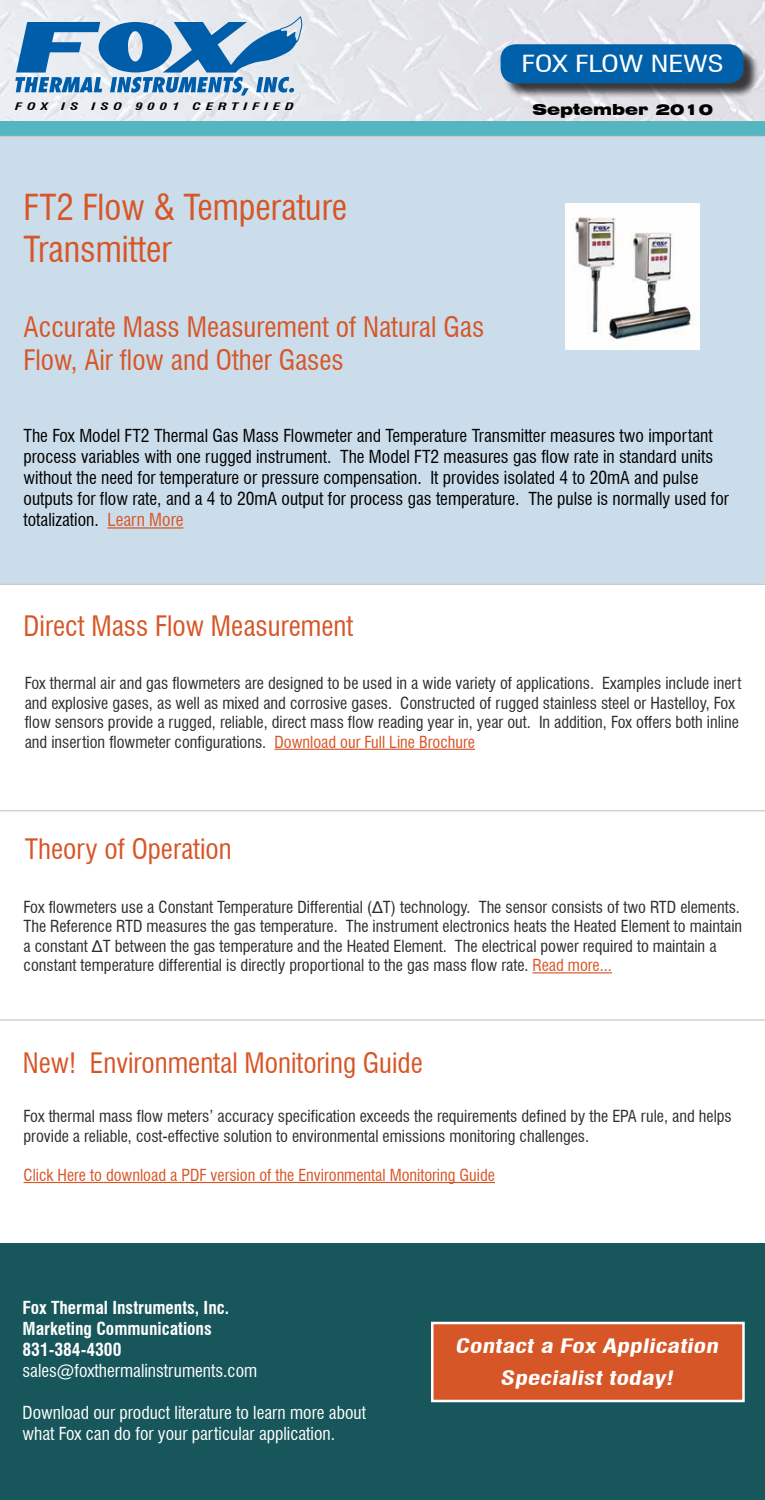
<style>
.page{position:relative;width:765px;height:1500px;background:#fff}
.page>*{position:absolute;margin:0;border:0;box-sizing:border-box;transform-origin:0 0}
.t1{font:condensed 35px/42px "Swiss 721 BT";color:#d75627}
.t2{font:condensed 27.5px/33px "Swiss 721 BT";color:#d75627}
.t3{font:condensed 23px "Swiss 721 BT";color:#fff;scale:1.33 1}
.t4{font:italic 700 condensed 19.38px/31.5px "Swiss 721 BT";color:#fff;text-align:center;scale:1.35 1}
.t5{font:condensed 17.5px/21px "Swiss 721 BT";color:#000}
.t6{font:condensed 17.5px/21px "Swiss 721 BT";color:#fff}
.t7{font:700 condensed 17.5px/21px "Swiss 721 BT";color:#fff}
.t8{font:condensed 16.25px/19.5px "Swiss 721 BT";color:#2e2e2f}
.t9{font:condensed 16.25px "Swiss 721 BT";color:#d75627}
.t10{font:900 expanded 15px "Swiss 721 BT";color:#000}
.t11{font:italic 700 condensed 10.12px "Swiss 721 BT";letter-spacing:.32em;color:#000;scale:1.47 1}
.s1{color:#d75627}
</style>
<div class="page">
<img style="left:0;top:0;width:765px;height:122px">
<svg style="left:15px;top:16px;width:287px;height:80px;background:#7aa7ce"></svg>
<div style="left:502px;top:46px;width:257px;height:53px;background:#000;opacity:.75"></div>
<div style="left:501px;top:44px;width:243px;height:39px;background:#0061aa;border-radius:15px"></div>
<div style="left:0;top:122px;width:765px;height:16px;background:#55b6c2"></div>
<div style="left:0;top:136px;width:765px;height:449px;background:#cbddeb"></div>
<img style="left:566px;top:204px;width:133px;height:145px">
<hr style="left:107px;top:527px;width:76px;height:2px;background:#d75627">
<hr style="left:274px;top:749px;width:201px;height:1px;background:#d75627">
<hr style="left:0;top:810px;width:765px;height:1px;background:#c9c9c8">
<hr style="left:533px;top:972px;width:79px;height:1px;background:#d75627">
<hr style="left:0;top:1019px;width:765px;height:2px;background:#c9c9c8">
<hr style="left:24px;top:1182px;width:471px;height:1px;background:#d75627">
<div style="left:0;top:1244px;width:765px;height:256px;background:#17565a"></div>
<div style="left:431px;top:1322px;width:314px;height:80px;background:#d75627;border:2px solid #fff"></div>
<p class="t11" style="left:15px;top:100px;width:24px">FOX</p>
<p class="t11" style="left:61px;top:100px;width:13px">I S</p>
<p class="t11" style="left:92px;top:100px;width:22px">ISO</p>
<p class="t11" style="left:135px;top:100px;width:31px">9001</p>
<p class="t11" style="left:193px;top:100px;width:70px">CERTIFIED</p>
<h1 class="t1" style="left:24px;top:186px;width:325px">FT2 Flow &amp; Temperature<br>Transmitter</h1>
<h2 class="t2" style="left:24px;top:311px;width:462px">Accurate Mass Measurement of Natural Gas<br>Flow, Air flow and Other Gases</h2>
<h3 class="t3" style="left:522px;top:50px;width:154px">FOX FLOW NEWS</h3>
<p class="t10" style="left:533px;top:100px;width:182px">September 2010</p>
<p class="t5" style="left:24px;top:425px;width:707px">The Fox Model FT2 Thermal Gas Mass Flowmeter and Temperature Transmitter measures two important process variables with one rugged instrument. The Model FT2 measures gas flow rate in standard units without the need for temperature or pressure compensation. It provides isolated 4 to 20mA and pulse outputs for flow rate, and a 4 to 20mA output for process gas temperature. The pulse is normally used for totalization. <span class="s1">Learn More</span></p>
<h2 class="t2" style="left:24px;top:609px;width:331px">Direct Mass Flow Measurement</h2>
<p class="t8" style="left:25px;top:674px;width:718px">Fox thermal air and gas flowmeters are designed to be used in a wide variety of applications. Examples include inert and explosive gases, as well as mixed and corrosive gases. Constructed of rugged stainless steel or Hastelloy, Fox flow sensors provide a rugged, reliable, direct mass flow reading year in, year out. In addition, Fox offers both inline and insertion flowmeter configurations. <span class="s1">Download our Full Line Brochure</span></p>
<h2 class="t2" style="left:25px;top:833px;width:209px">Theory of Operation</h2>
<p class="t8" style="left:24px;top:897px;width:720px">Fox flowmeters use a Constant Temperature Differential (∆T) technology. The sensor consists of two RTD elements.<br>The Reference RTD measures the gas temperature. The instrument electronics heats the Heated Element to maintain a constant ∆T between the gas temperature and the Heated Element. The electrical power required to maintain a constant temperature differential is directly proportional to the gas mass flow rate. <span class="s1">Read more...</span></p>
<h2 class="t2" style="left:23px;top:1046px;width:402px">New! Environmental Monitoring Guide</h2>
<p class="t8" style="left:24px;top:1107px;width:710px">Fox thermal mass flow meters’ accuracy specification exceeds the requirements defined by the EPA rule, and helps provide a reliable, cost-effective solution to environmental emissions monitoring challenges.</p>
<p class="t9" style="left:24px;top:1165px;width:473px">Click Here to download a PDF version of the Environmental Monitoring Guide</p>
<p class="t7" style="left:22px;top:1297px;width:208px">Fox Thermal Instruments, Inc.<br>Marketing Communications<br>831-384-4300</p>
<p class="t6" style="left:22px;top:1360px;width:236px">sales@foxthermalinstruments.com</p>
<p class="t6" style="left:22px;top:1402px;width:345px">Download our product literature to learn more about what Fox can do for your particular application.</p>
<p class="t4" style="left:455px;top:1331px;width:199px">Contact a Fox Application<br>Specialist today!</p>
</div>
